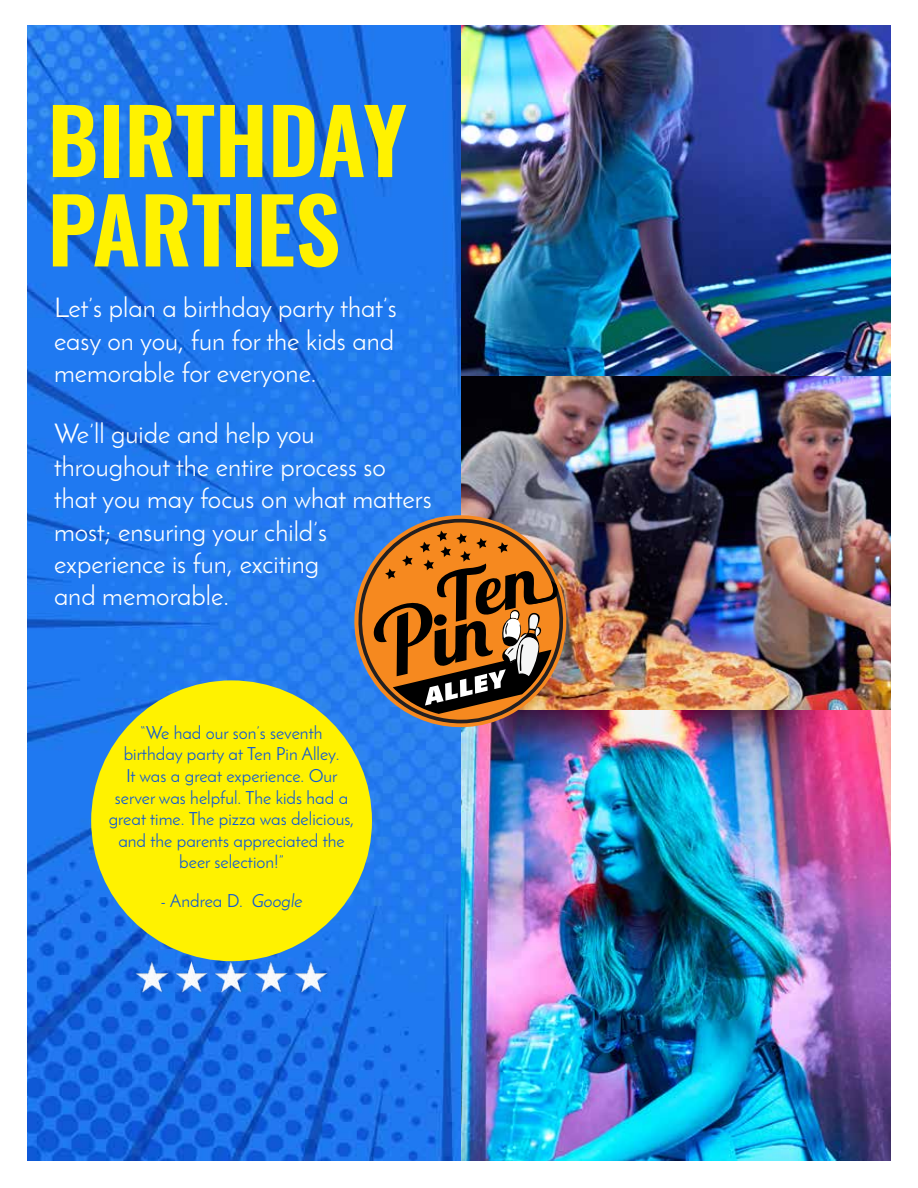
<style>
.page{position:relative;width:918px;height:1188px;background:#fff}
.page>*{position:absolute;margin:0;border:0;box-sizing:border-box;transform-origin:0 0}
.t1{font:600 89.1px "Oswald";color:#fff200}
.t2{font:27px/32.4px "Josefin Sans";color:#fff}
.t3{font:18px/21.6px "Josefin Sans";color:#0e57d7;text-align:center}
.s1{font-style:italic}
</style>
<div class="page">
<img style="left:27px;top:26px;width:435px;height:1135px">
<img style="left:462px;top:26px;width:429px;height:667px">
<div style="left:91px;top:680px;width:281px;height:281px;background:#fff200;border-radius:50%"></div>
<img style="left:255px;top:961px;width:33px;height:31px">
<img style="left:295px;top:961px;width:32px;height:31px">
<img style="left:215px;top:961px;width:33px;height:31px">
<img style="left:175px;top:961px;width:33px;height:31px">
<img style="left:136px;top:961px;width:32px;height:32px">
<img style="left:462px;top:693px;width:429px;height:468px">
<img style="left:348px;top:510px;width:222px;height:223px">
<svg style="left:355px;top:519px;width:211px;height:204px;background:#96663d"></svg>
<h1 class="t1" style="left:48px;top:79px;width:361px">BIRTHDAY</h1>
<h1 class="t1" style="left:48px;top:168px;width:294px">PARTIES</h1>
<p class="t2" style="left:54px;top:291px;width:344px;text-align:justify">Let’s plan a birthday party that’s easy on you, fun for the kids and memorable for everyone.</p>
<p class="t2" style="left:54px;top:418px;width:379px">We’ll guide and help you throughout the entire process so that you may focus on what matters most; ensuring your child’s experience is fun, exciting<br>and memorable.</p>
<p class="t3" style="left:109px;top:722px;width:247px">“We had our son’s seventh<br>birthday party at Ten Pin Alley.<br>It was a great experience. Our server was helpful. The kids had a great time. The pizza was delicious, and the parents appreciated the beer selection!”</p>
<p class="t3" style="left:160px;top:889px;width:144px">- Andrea D. <span class="s1">Google</span></p>
</div>
